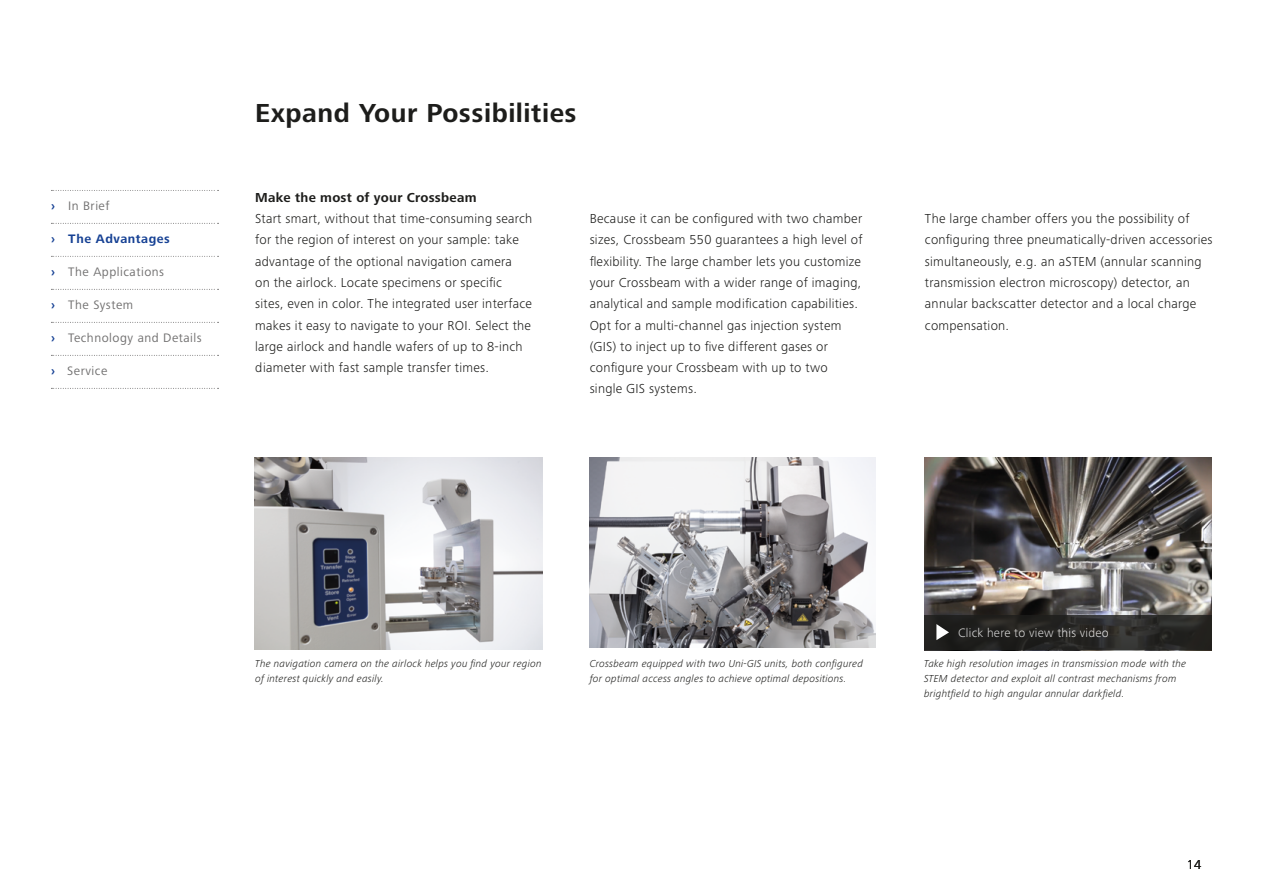
<style>
.page{position:relative;width:1263px;height:893px;background:#fff}
.page>*{position:absolute;margin:0;border:0;box-sizing:border-box;transform-origin:0 0}
.t1{font:700 27px "Zeiss Frutiger Next Pro";letter-spacing:.02em;color:#1d1d1b}
.t2{font:300 13.5px/21.3px "Zeiss Frutiger Next Pro";letter-spacing:.02em;color:#1d1d1b}
.t3{font:700 13.5px "Zeiss Frutiger Next Pro";letter-spacing:.02em;color:#1d1d1b}
.t4{font:12.75px "Zeiss Frutiger Next Pro";letter-spacing:.04em;color:#706f6f}
.t5{font:300 12.75px "Zeiss Frutiger Next Pro";letter-spacing:.02em;color:#fff}
.t6{font:700 12.75px "Zeiss Frutiger Next Pro";letter-spacing:.04em;color:#164194}
.t7{font:italic 300 10.5px/15px "Zeiss Frutiger Next Pro";letter-spacing:.02em;color:#1d1d1b}
.s1{font-weight:700;color:#164194}
</style>
<div class="page">
<img style="left:590px;top:457px;width:286px;height:191px">
<img style="left:255px;top:457px;width:288px;height:192px">
<img style="left:924px;top:457px;width:288px;height:193px">
<svg style="left:924px;top:615px;width:288px;height:34px;background:#262624"></svg>
<div style="left:935px;top:623px;width:21px;height:24px;background:#1d1d1b"></div>
<svg style="left:936px;top:624px;width:13px;height:16px"></svg>
<svg style="left:51px;top:190px;width:168px;height:1px"></svg>
<svg style="left:51px;top:223px;width:168px;height:1px"></svg>
<svg style="left:51px;top:256px;width:168px;height:1px"></svg>
<svg style="left:51px;top:289px;width:168px;height:1px"></svg>
<svg style="left:51px;top:322px;width:168px;height:1px"></svg>
<svg style="left:51px;top:355px;width:168px;height:1px"></svg>
<svg style="left:51px;top:388px;width:168px;height:1px"></svg>
<p class="t4" style="left:51px;top:199px;width:60px"><span class="s1">›</span> In Brief</p>
<p class="t6" style="left:51px;top:232px;width:120px">› The Advantages</p>
<p class="t4" style="left:51px;top:265px;width:115px"><span class="s1">›</span> The Applications</p>
<p class="t4" style="left:51px;top:298px;width:84px"><span class="s1">›</span> The System</p>
<p class="t4" style="left:51px;top:331px;width:152px"><span class="s1">›</span> Technology and Details</p>
<p class="t4" style="left:51px;top:364px;width:58px"><span class="s1">›</span> Service</p>
<h1 class="t1" style="left:255px;top:97px;width:323px">Expand Your Possibilities</h1>
<p class="t3" style="left:255px;top:189px;width:223px">Make the most of your Crossbeam</p>
<p class="t2" style="left:255px;top:208px;width:279px">Start smart, without that time-consuming search for the region of interest on your sample: take advantage of the optional navigation camera<br>on the airlock. Locate specimens or specific sites, even in color. The integrated user interface makes it easy to navigate to your ROI. Select the large airlock and handle wafers of up to 8-inch diameter with fast sample transfer times.</p>
<p class="t2" style="left:590px;top:208px;width:274px">Because it can be configured with two chamber sizes, Crossbeam 550 guarantees a high level of flexibility. The large chamber lets you customize your Crossbeam with a wider range of imaging, analytical and sample modification capabilities.<br>Opt for a multi-channel gas injection system (GIS) to inject up to five different gases or configure your Crossbeam with up to two single GIS systems.</p>
<p class="t2" style="left:925px;top:208px;width:289px">The large chamber offers you the possibility of configuring three pneumatically-driven accessories simultaneously, e.g. an aSTEM (annular scanning transmission electron microscopy) detector, an annular backscatter detector and a local charge compensation.</p>
<p class="t5" style="left:958px;top:625px;width:152px">Click here to view this video</p>
<p class="t7" style="left:255px;top:656px;width:288px">The navigation camera on the airlock helps you find your region of interest quickly and easily.</p>
<p class="t7" style="left:590px;top:656px;width:275px">Crossbeam equipped with two Uni-GIS units, both configured for optimal access angles to achieve optimal depositions.</p>
<p class="t7" style="left:924px;top:656px;width:263px">Take high resolution images in transmission mode with the<br>STEM detector and exploit all contrast mechanisms from brightfield to high angular annular darkfield.</p>
<p class="t2" style="left:1187px;top:853px;width:16px">14</p>
</div>
